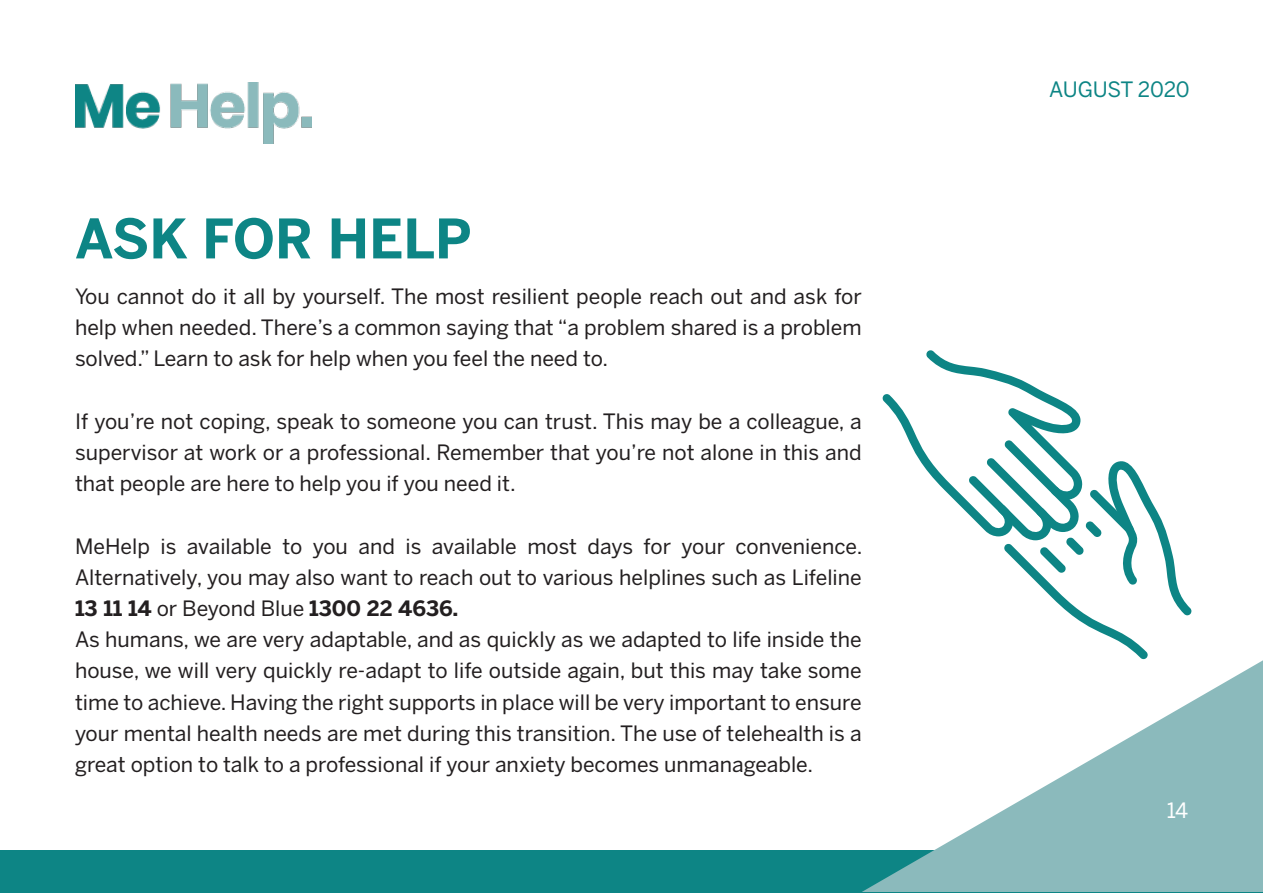
<style>
.page{position:relative;width:1263px;height:893px;background:#fff}
.page>*{position:absolute;margin:0;border:0;box-sizing:border-box;transform-origin:0 0}
.t1{font:700 54px "Benton Sans";color:#0d8585}
.t2{font:21px/31.2px "Benton Sans";color:#231f20;text-align:justify}
.t3{font:21px "Benton Sans";letter-spacing:-.01em;color:#0d8585}
.t4{font:21px "Benton Sans";color:#fff}
.s1{font-weight:700}
</style>
<div class="page">
<img style="left:75px;top:83px;width:237px;height:60px">
<div style="left:0;top:850px;width:1263px;height:42px;background:#0d8585"></div>
<svg style="left:862px;top:660px;width:401px;height:232px;fill:#8bbabc"></svg>
<svg style="left:882px;top:350px;width:310px;height:309px"></svg>
<h1 class="t1" style="left:75px;top:207px;width:398px">ASK FOR HELP</h1>
<p class="t2" style="left:75px;top:281px;width:788px">You cannot do it all by yourself. The most resilient people reach out and ask for help when needed. There’s a common saying that “a problem shared is a problem solved.” Learn to ask for help when you feel the need to.</p>
<p class="t2" style="left:75px;top:405px;width:788px">If you’re not coping, speak to someone you can trust. This may be a colleague, a supervisor at work or a professional. Remember that you’re not alone in this and that people are here to help you if you need it.</p>
<p class="t2" style="left:75px;top:530px;width:789px;text-align:left">MeHelp is available to you and is available most days for your convenience.<br>Alternatively, you may also want to reach out to various helplines such as Lifeline <span class="s1">13 11 14</span> or Beyond Blue <span class="s1">1300 22 4636.<br></span>As humans, we are very adaptable, and as quickly as we adapted to life inside the house, we will very quickly re-adapt to life outside again, but this may take some time to achieve. Having the right supports in place will be very important to ensure your mental health needs are met during this transition. The use of telehealth is a great option to talk to a professional if your anxiety becomes unmanageable.</p>
<p class="t3" style="left:1049px;top:77px;width:142px">AUGUST 2020</p>
<p class="t4" style="left:1167px;top:798px;width:23px">14</p>
</div>
